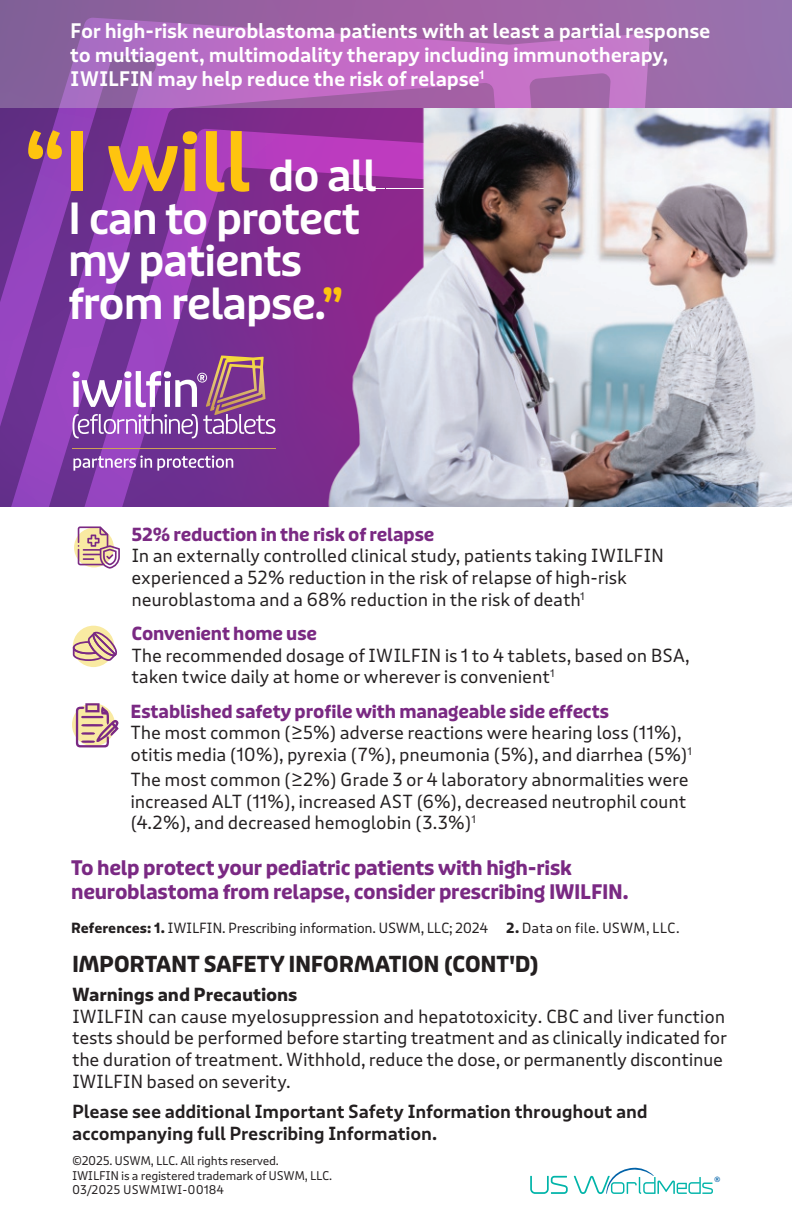
<style>
.page{position:relative;width:792px;height:1224px;background:#fff}
.page>*{position:absolute;margin:0;border:0;box-sizing:border-box;transform-origin:0 0}
.t1{font:600 81.4px "Puffin Display";color:#fec40f}
.t2{font:600 42.8px/42.8px "Puffin Display";letter-spacing:-.025em;color:#fff}
.t3{font:700 22px "Puffin Display";letter-spacing:-.015em;color:#231f20}
.t4{font:600 20px/24px "Puffin";letter-spacing:-.015em;color:#fff}
.t5{font:700 20px/24px "Puffin Display";letter-spacing:-.015em;color:#7a2983}
.t6{font:18px/21.6px "Puffin";letter-spacing:-.015em;color:#231f20}
.t7{font:600 18px/21.6px "Puffin";letter-spacing:-.01em;color:#231f20}
.t8{font:700 18px "Puffin Display";letter-spacing:-.01em;color:#7a2983}
.t9{font:700 18px "Puffin";letter-spacing:-.01em;color:#231f20}
.t10{font:14px "Puffin";letter-spacing:-.025em;color:#231f20}
.t11{font:14px "Puffin";color:#231f20}
.t12{font:500 14px "Puffin Display";color:#231f20}
.t13{font:12px/14.4px "Puffin";letter-spacing:-.025em;color:#231f20}
.t14{font:600 7.6px "Stone Sans Std";color:#0162a8}
.s1{color:#fec40f}
.s2{font-weight:700}
</style>
<div class="page">
<svg style="left:530px;top:1176px;width:38px;height:18px"></svg>
<svg style="left:574px;top:1167px;width:139px;height:27px"></svg>
<svg style="left:0;top:108px;width:263px;height:398px;background:#8037a2"></svg>
<svg style="left:0;top:0;width:792px;height:108px;background:#a669b2"></svg>
<img style="left:263px;top:108px;width:529px;height:398px">
<svg style="left:74px;top:528px;width:40px;height:39px"></svg>
<svg style="left:72px;top:703px;width:43px;height:43px"></svg>
<div style="left:73px;top:626px;width:41px;height:41px;background:#f9eaa2;border-radius:50%"></div>
<svg style="left:73px;top:631px;width:44px;height:30px"></svg>
<svg style="left:78px;top:526px;width:42px;height:43px"></svg>
<svg style="left:76px;top:703px;width:43px;height:45px"></svg>
<hr style="left:72px;top:448px;width:203px;height:1px;background:#cda054">
<svg style="left:73px;top:456px;width:160px;height:15px;background:#9b6cb6"></svg>
<svg style="left:72px;top:355px;width:203px;height:83px;background:#9962a9"></svg>
<p class="t4" style="left:70px;top:19px;width:642px">For high-risk neuroblastoma patients with at least a partial response to multiagent, multimodality therapy including immunotherapy,<br>IWILFIN may help reduce the risk of relapse<sup>1</sup></p>
<h1 class="t1" style="left:24px;top:113px;width:228px">“I will</h1>
<h2 class="t2" style="left:68px;top:155px;width:310px;text-indent:200px">do all<br>I can to protect my patients from relapse.<span class="s1">”</span></h2>
<p class="t8" style="left:131px;top:524px;width:304px">52% reduction in the risk of relapse</p>
<p class="t6" style="left:131px;top:546px;width:534px">In an externally controlled clinical study, patients taking IWILFIN experienced a 52% reduction in the risk of relapse of high-risk neuroblastoma and a 68% reduction in the risk of death<sup>1</sup></p>
<p class="t8" style="left:131px;top:623px;width:187px">Convenient home use</p>
<p class="t6" style="left:131px;top:645px;width:560px">The recommended dosage of IWILFIN is 1 to 4 tablets, based on BSA, taken twice daily at home or wherever is convenient<sup>1</sup></p>
<p class="t8" style="left:130px;top:700px;width:480px">Established safety profile with manageable side effects</p>
<p class="t6" style="left:130px;top:723px;width:563px">The most common (≥5%) adverse reactions were hearing loss (11%), otitis media (10%), pyrexia (7%), pneumonia (5%), and diarrhea (5%)<sup>1</sup></p>
<p class="t6" style="left:130px;top:769px;width:560px">The most common (≥2%) Grade 3 or 4 laboratory abnormalities were increased ALT (11%), increased AST (6%), decreased neutrophil count (4.2%), and decreased hemoglobin (3.3%)<sup>1</sup></p>
<p class="t5" style="left:71px;top:857px;width:559px">To help protect your pediatric patients with high-risk neuroblastoma from relapse, consider prescribing IWILFIN.</p>
<p class="t10" style="left:71px;top:919px;width:419px"><span class="s2">References: 1.</span> IWILFIN. Prescribing information. USWM, LLC; 2024</p>
<p class="t11" style="left:506px;top:919px;width:175px"><span class="s2">2.</span> Data on file. USWM, LLC.</p>
<p class="t3" style="left:72px;top:951px;width:469px">IMPORTANT SAFETY INFORMATION (CONT'D)</p>
<p class="t9" style="left:72px;top:984px;width:227px">Warnings and Precautions</p>
<p class="t6" style="left:72px;top:1006px;width:656px">IWILFIN can cause myelosuppression and hepatotoxicity. CBC and liver function tests should be performed before starting treatment and as clinically indicated for the duration of treatment. Withhold, reduce the dose, or permanently discontinue IWILFIN based on severity.</p>
<p class="t7" style="left:72px;top:1101px;width:577px">Please see additional Important Safety Information throughout and accompanying full Prescribing Information.</p>
<p class="t13" style="left:72px;top:1154px;width:262px">©2025. USWM, LLC. All rights reserved.<br>IWILFIN is a registered trademark of USWM, LLC.<br>03/2025 USWMIWI-00184</p>
<p class="t12" style="left:90px;top:1186px;width:11px">8</p>
<p class="t14" style="left:714px;top:1175px;width:7px">®</p>
</div>
